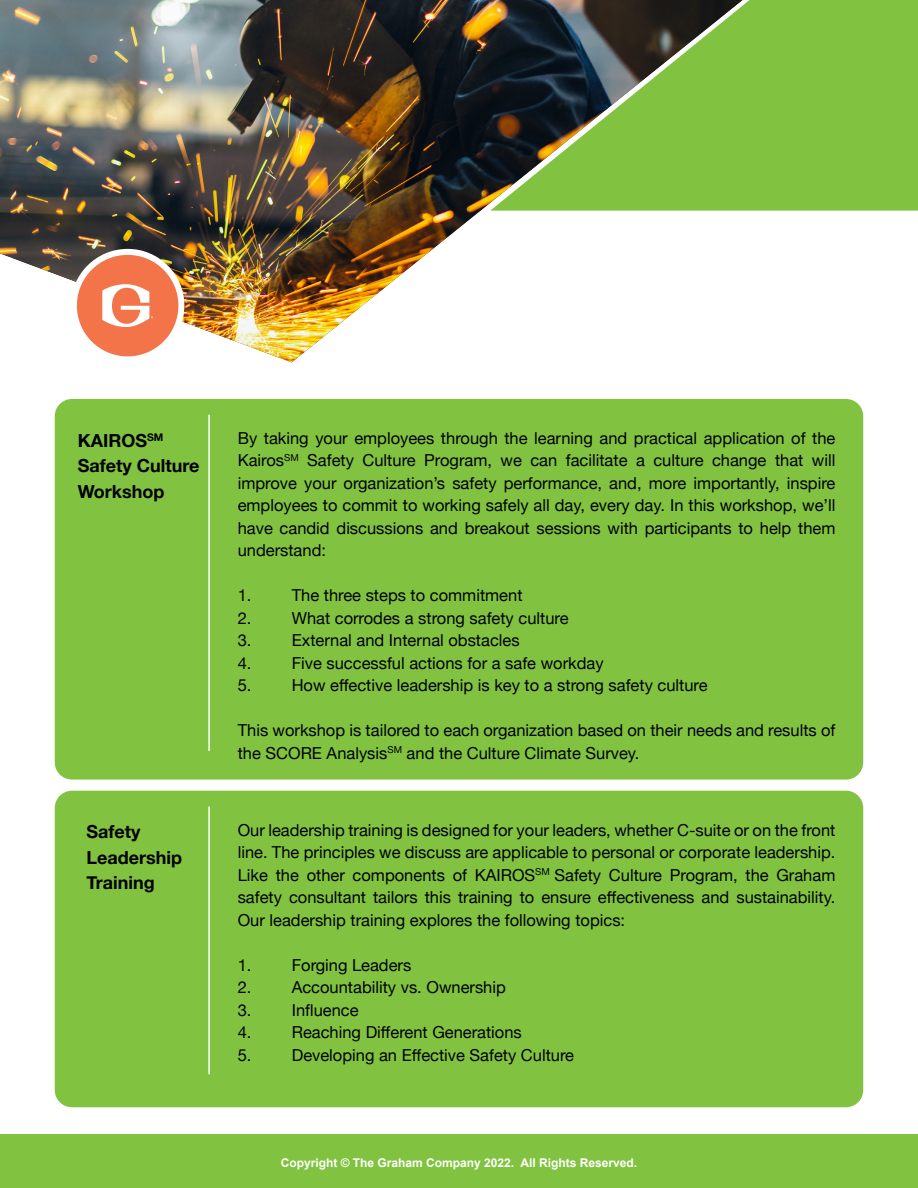
<style>
.page{position:relative;width:918px;height:1188px;background:#fff}
.page>*{position:absolute;margin:0;border:0;box-sizing:border-box;transform-origin:0 0}
.t1{font:700 18px/25.5px "Helvetica Neue";color:#000001}
.t2{font:16.5px/22.5px "Helvetica Neue";color:#000001;text-align:justify}
.t3{font:700 12px "Arial";color:#fff}
</style>
<div class="page">
<div style="left:0;top:1134px;width:918px;height:54px;background:#81c340"></div>
<img style="left:0;top:0;width:490px;height:362px">
<svg style="left:490px;top:0;width:428px;height:211px;background:#6b993e"></svg>
<div style="left:74px;top:252px;width:107px;height:107px;background:#f37449;border-radius:50%"></div>
<div style="left:71px;top:249px;width:113px;height:113px;border:6px solid #fff;border-radius:50%"></div>
<svg style="left:102px;top:284px;width:51px;height:43px"></svg>
<div style="left:54px;top:398px;width:810px;height:382px;background:#81c340;border-radius:18px"></div>
<div style="left:53px;top:397px;width:812px;height:384px;border:2px solid #fff;border-radius:18px"></div>
<hr style="left:208px;top:415px;width:2px;height:336px;background:#fff">
<div style="left:54px;top:790px;width:810px;height:318px;background:#81c340;border-radius:18px"></div>
<div style="left:53px;top:789px;width:812px;height:320px;border:2px solid #fff;border-radius:18px"></div>
<hr style="left:208px;top:807px;width:2px;height:267px;background:#fff">
<p class="t1" style="left:78px;top:428px;width:123px">KAIROS<sup>SM<br></sup>Safety Culture<br>Workshop</p>
<p class="t1" style="left:86px;top:820px;width:97px">Safety<br>Leadership<br>Training</p>
<p class="t2" style="left:238px;top:428px;width:599px">By taking your employees through the learning and practical application of the Kairos<sup>SM</sup> Safety Culture Program, we can facilitate a culture change that will improve your organization’s safety performance, and, more importantly, inspire employees to commit to working safely all day, every day. In this workshop, we’ll have candid discussions and breakout sessions with participants to help them understand:</p>
<p class="t2" style="left:238px;top:585px;width:15px">1.</p>
<p class="t2" style="left:292px;top:585px;width:232px">The three steps to commitment</p>
<p class="t2" style="left:238px;top:608px;width:15px">2.</p>
<p class="t2" style="left:292px;top:608px;width:278px">What corrodes a strong safety culture</p>
<p class="t2" style="left:238px;top:630px;width:15px">3.</p>
<p class="t2" style="left:292px;top:630px;width:229px">External and Internal obstacles</p>
<p class="t2" style="left:238px;top:653px;width:15px">4.</p>
<p class="t2" style="left:292px;top:653px;width:313px">Five successful actions for a safe workday</p>
<p class="t2" style="left:238px;top:675px;width:15px">5.</p>
<p class="t2" style="left:292px;top:675px;width:417px">How effective leadership is key to a strong safety culture</p>
<p class="t2" style="left:238px;top:720px;width:599px">This workshop is tailored to each organization based on their needs and results of the SCORE Analysis<sup>SM</sup> and the Culture Climate Survey.</p>
<p class="t2" style="left:238px;top:819px;width:599px">Our leadership training is designed for your leaders, whether C-suite or on the front line. The principles we discuss are applicable to personal or corporate leadership.<br>Like the other components of KAIROS<sup>SM</sup> Safety Culture Program, the Graham safety consultant tailors this training to ensure effectiveness and sustainability.<br>Our leadership training explores the following topics:</p>
<p class="t2" style="left:238px;top:954px;width:15px">1.</p>
<p class="t2" style="left:292px;top:954px;width:121px">Forging Leaders</p>
<p class="t2" style="left:238px;top:977px;width:15px">2.</p>
<p class="t2" style="left:292px;top:977px;width:216px">Accountability vs. Ownership</p>
<p class="t2" style="left:238px;top:999px;width:15px">3.</p>
<p class="t2" style="left:292px;top:999px;width:68px">Influence</p>
<p class="t2" style="left:238px;top:1022px;width:15px">4.</p>
<p class="t2" style="left:292px;top:1022px;width:232px">Reaching Different Generations</p>
<p class="t2" style="left:238px;top:1044px;width:15px">5.</p>
<p class="t2" style="left:292px;top:1044px;width:284px">Developing an Effective Safety Culture</p>
<p class="t3" style="left:281px;top:1155px;width:358px">Copyright © The Graham Company 2022. All Rights Reserved.</p>
</div>
